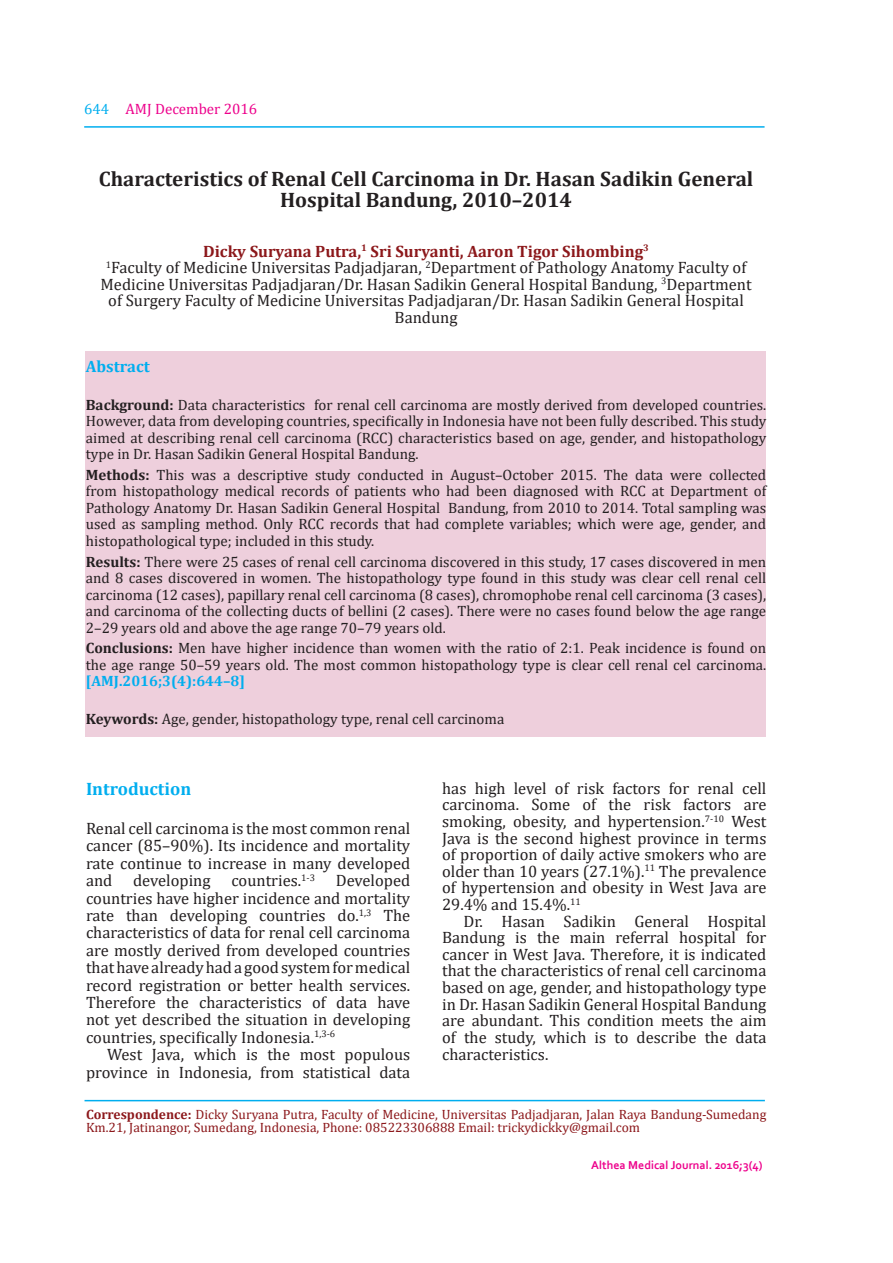
<style>
.page{position:relative;width:893px;height:1263px;background:#fff}
.page>*{position:absolute;margin:0;border:0;box-sizing:border-box;transform-origin:0 0}
.t1{font:700 21px/21px "Cambria";color:#231f20;text-align:center}
.t2{font:700 18px "Cambria";color:#00aeef}
.t3{font:16.5px/16.6px "Cambria";color:#231f20;text-align:justify}
.t4{font:700 16.5px "Cambria";color:#00aeef}
.t5{font:15px/16.5px "Cambria";color:#231f20;text-align:justify}
.t6{font:700 15px "Cambria";color:#00aeef}
.t7{font:15px "Cambria";color:#ed028c}
.t8{font:13.5px/13.5px "Cambria";color:#8c181b}
.t9{font:700 12px "Corbel";color:#ed028c}
.s1{color:#00aeef}
.s2{font-weight:700;color:#8c181b}
.s3{font-weight:700}
</style>
<div class="page">
<hr style="left:84px;top:126px;width:681px;height:2px;background:#00aeef">
<div style="left:85px;top:351px;width:681px;height:386px;background:#eecfdc"></div>
<hr style="left:85px;top:1100px;width:680px;height:1px;background:#00aeef">
<p class="t7" style="left:84px;top:100px;width:174px"><span class="s1">644</span> AMJ December 2016</p>
<p class="t1" style="left:99px;top:168px;width:656px">Characteristics of Renal Cell Carcinoma in Dr. Hasan Sadikin General<br>Hospital Bandung, 2010–2014</p>
<p class="t3" style="left:100px;top:243px;width:653px;text-align:center"><span class="s2">Dicky Suryana Putra,</span><sup>1</sup> <span class="s2">Sri Suryanti, Aaron Tigor Sihombing</span><sup>3<br></sup><sup>1</sup>Faculty of Medicine Universitas Padjadjaran, <sup>2</sup>Department of Pathology Anatomy Faculty of Medicine Universitas Padjadjaran/Dr. Hasan Sadikin General Hospital Bandung, <sup>3</sup>Department of Surgery Faculty of Medicine Universitas Padjadjaran/Dr. Hasan Sadikin General Hospital Bandung</p>
<p class="t4" style="left:86px;top:355px;width:65px">Abstract</p>
<p class="t5" style="left:86px;top:396px;width:682px"><span class="s3">Background:</span> Data characteristics for renal cell carcinoma are mostly derived from developed countries.<br>However, data from developing countries, specifically in Indonesia have not been fully described. This study aimed at describing renal cell carcinoma (RCC) characteristics based on age, gender, and histopathology type in Dr. Hasan Sadikin General Hospital Bandung.</p>
<p class="t5" style="left:86px;top:466px;width:682px"><span class="s3">Methods:</span> This was a descriptive study conducted in August–October 2015. The data were collected from histopathology medical records of patients who had been diagnosed with RCC at Department of Pathology Anatomy Dr. Hasan Sadikin General Hospital Bandung, from 2010 to 2014. Total sampling was used as sampling method. Only RCC records that had complete variables; which were age, gender, and histopathological type; included in this study.</p>
<p class="t5" style="left:86px;top:553px;width:682px"><span class="s3">Results:</span> There were 25 cases of renal cell carcinoma discovered in this study, 17 cases discovered in men and 8 cases discovered in women. The histopathology type found in this study was clear cell renal cell carcinoma (12 cases), papillary renal cell carcinoma (8 cases), chromophobe renal cell carcinoma (3 cases), and carcinoma of the collecting ducts of bellini (2 cases). There were no cases found below the age range 2–29 years old and above the age range 70–79 years old.</p>
<p class="t5" style="left:86px;top:640px;width:682px"><span class="s3">Conclusions:</span> Men have higher incidence than women with the ratio of 2:1. Peak incidence is found on the age range 50–59 years old. The most common histopathology type is clear cell renal cel carcinoma.</p>
<p class="t6" style="left:86px;top:671px;width:161px">[AMJ.2016;3(4):644–8]</p>
<p class="t5" style="left:86px;top:710px;width:420px"><span class="s3">Keywords:</span> Age, gender, histopathology type, renal cell carcinoma</p>
<p class="t2" style="left:86px;top:776px;width:107px">Introduction</p>
<p class="t3" style="left:86px;top:820px;width:326px;line-height:17.4px">Renal cell carcinoma is the most common renal cancer (85–90%). Its incidence and mortality rate continue to increase in many developed and</p>
<p class="t3" style="left:133px;top:872px;width:79px">developing</p>
<p class="t3" style="left:231px;top:872px;width:85px">countries.<sup>1-3</sup></p>
<p class="t3" style="left:86px;top:872px;width:326px;line-height:17.4px;text-indent:250px">Developed countries have higher incidence and mortality rate than developing countries do.<sup>1,3</sup> The characteristics of data for renal cell carcinoma are mostly derived from developed countries that have already had a good system for medical record registration or better health services.<br>Therefore the characteristics of data have not yet described the situation in developing countries, specifically Indonesia.<sup>1,3-6</sup></p>
<p class="t3" style="left:86px;top:1046px;width:326px;line-height:17.4px;text-align:right">West Java, which is the most populous province in Indonesia, from statistical data</p>
<p class="t3" style="left:442px;top:780px;width:326px">has high level of risk factors for renal cell carcinoma. Some of the risk factors are smoking, obesity, and hypertension.<sup>7-10</sup> West Java is the second highest province in terms of proportion of daily active smokers who are older than 10 years (27.1%).<sup>11</sup> The prevalence of hypertension and obesity in West Java are 29.4% and 15.4%.<sup>11</sup></p>
<p class="t3" style="left:442px;top:913px;width:326px;text-indent:21px">Dr. Hasan Sadikin General Hospital Bandung is the main referral hospital for cancer in West Java. Therefore, it is indicated that the characteristics of renal cell carcinoma based on age, gender, and histopathology type in Dr. Hasan Sadikin General Hospital Bandung are abundant. This condition meets the aim of the study, which is to describe the data characteristics.</p>
<p class="t8" style="left:86px;top:1107px;width:682px"><span class="s3">Correspondence:</span> Dicky Suryana Putra, Faculty of Medicine, Universitas Padjadjaran, Jalan Raya Bandung-Sumedang<br>Km.21, Jatinangor, Sumedang, Indonesia, Phone: 085223306888 Email: trickydickky@gmail.com</p>
<p class="t9" style="left:591px;top:1157px;width:173px">Althea Medical Journal. 2016;3(4)</p>
</div>
